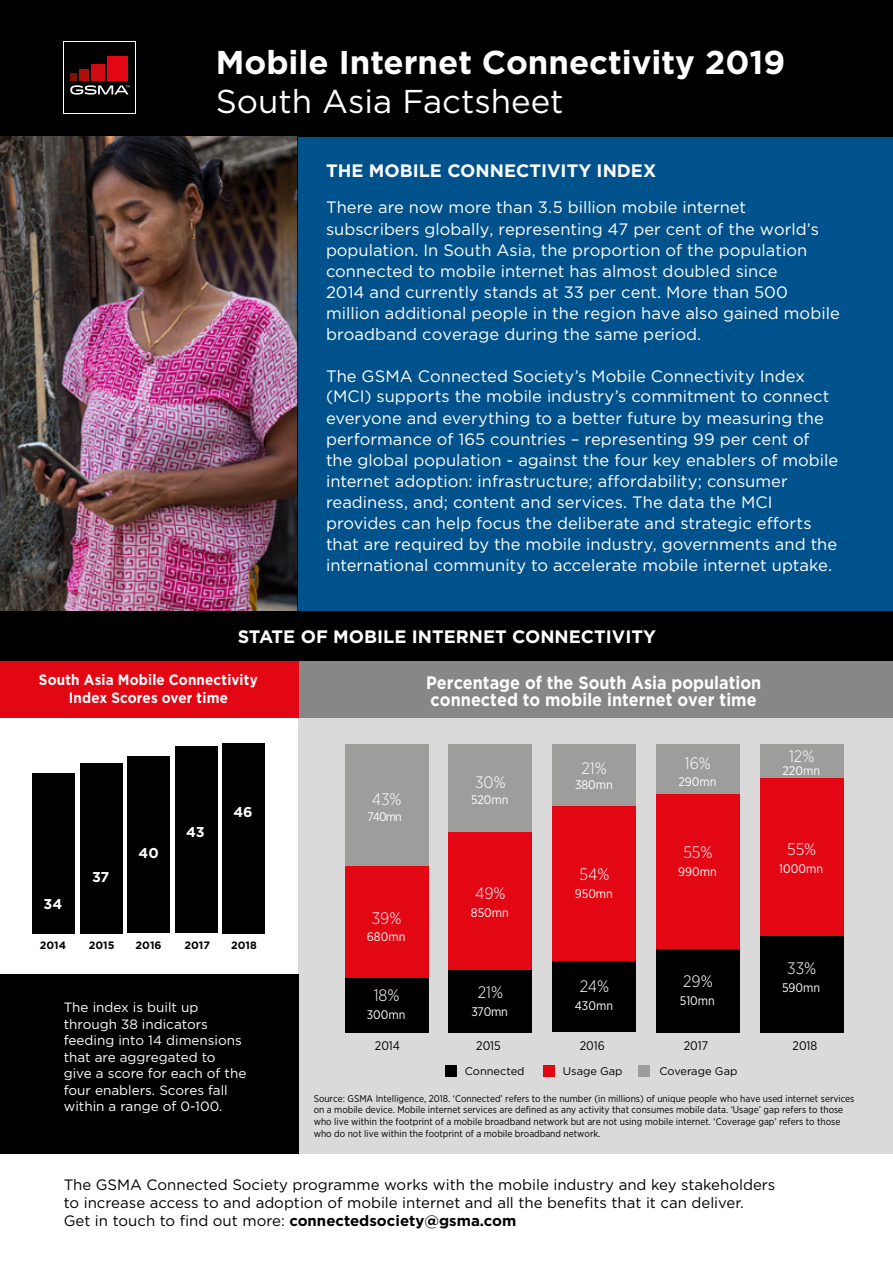
<style>
.page{position:relative;width:893px;height:1263px;background:#fff}
.page>*{position:absolute;margin:0;border:0;box-sizing:border-box;transform-origin:0 0}
.t1{font:700 33px "Gotham";color:#fff}
.t2{font:33px "Gotham";color:#fff}
.t3{font:700 18px/16.8px "Gotham";color:#fff;scale:.9 1}
.t4{font:700 18px "Gotham";color:#fff}
.t5{font:300 16.65px "Gotham Narrow";color:#fff}
.t6{font:16.5px/21px "Gotham";color:#fff}
.t7{font:15px/18px "Gotham";color:#000}
.t8{font:700 15px/18px "Gotham";letter-spacing:.01em;color:#fff;text-align:center;scale:.9 1}
.t9{font:700 14.25px "Gotham";color:#fff}
.t10{font:13.5px/16.5px "Gotham";color:#fff}
.t11{font:12.45px "Gotham Narrow";color:#fff}
.t12{font:12.45px "Gotham Narrow";color:#000}
.t13{font:11.1px "Gotham";color:#000}
.t14{font:700 10.65px "Gotham";color:#000}
.t15{font:9.75px/11.7px "Gotham Narrow";color:#000}
.s1{font-style:inherit}
.s2{font-weight:700}
</style>
<div class="page">
<div style="left:0;top:0;width:893px;height:137px;background:#000"></div>
<img style="left:0;top:137px;width:298px;height:474px">
<div style="left:298px;top:137px;width:595px;height:474px;background:#00528d"></div>
<div style="left:298px;top:629px;width:595px;height:525px;background:#dadada"></div>
<div style="left:0;top:974px;width:298px;height:180px;background:#000"></div>
<div style="left:0;top:611px;width:893px;height:50px;background:#000"></div>
<div style="left:298px;top:661px;width:595px;height:56px;background:#878787"></div>
<svg style="left:64px;top:41px;width:72px;height:73px"></svg>
<div style="left:65px;top:42px;width:70px;height:71px;background:#000"></div>
<svg style="left:70px;top:85px;width:60px;height:10px"></svg>
<div style="left:71px;top:74px;width:6px;height:7px;background:#811000"></div>
<div style="left:79px;top:70px;width:9px;height:11px;background:#ae0f0a"></div>
<div style="left:91px;top:64px;width:14px;height:17px;background:#d20a11"></div>
<div style="left:107px;top:56px;width:21px;height:25px;background:#e30613"></div>
<div style="left:445px;top:1065px;width:12px;height:12px;background:#000"></div>
<div style="left:543px;top:1065px;width:12px;height:12px;background:#e30613"></div>
<div style="left:638px;top:1065px;width:12px;height:12px;background:#9d9d9c"></div>
<div style="left:449px;top:744px;width:83px;height:88px;background:#9d9d9c"></div>
<div style="left:449px;top:832px;width:83px;height:138px;background:#e30613"></div>
<div style="left:449px;top:970px;width:83px;height:62px;background:#000"></div>
<div style="left:552px;top:744px;width:84px;height:62px;background:#9d9d9c"></div>
<div style="left:552px;top:806px;width:84px;height:155px;background:#e30613"></div>
<div style="left:553px;top:961px;width:83px;height:71px;background:#000"></div>
<div style="left:656px;top:744px;width:84px;height:50px;background:#9d9d9c"></div>
<div style="left:656px;top:794px;width:84px;height:157px;background:#e30613"></div>
<div style="left:656px;top:949px;width:84px;height:83px;background:#000"></div>
<div style="left:760px;top:744px;width:83px;height:35px;background:#9d9d9c"></div>
<div style="left:760px;top:936px;width:83px;height:96px;background:#000"></div>
<div style="left:345px;top:744px;width:83px;height:122px;background:#9d9d9c"></div>
<div style="left:345px;top:866px;width:83px;height:112px;background:#e30613"></div>
<div style="left:345px;top:978px;width:83px;height:54px;background:#000"></div>
<div style="left:0;top:661px;width:298px;height:56px;background:#e30613"></div>
<div style="left:222px;top:743px;width:43px;height:190px;background:#000"></div>
<div style="left:175px;top:746px;width:43px;height:187px;background:#000"></div>
<div style="left:127px;top:756px;width:43px;height:177px;background:#000"></div>
<div style="left:80px;top:763px;width:43px;height:170px;background:#000"></div>
<div style="left:32px;top:773px;width:43px;height:160px;background:#000"></div>
<div style="left:760px;top:779px;width:83px;height:157px;background:#e30613"></div>
<h1 class="t1" style="left:216px;top:40px;width:571px">Mobile Internet Connectivity 2019</h1>
<h1 class="t2" style="left:216px;top:80px;width:349px">South Asia Factsheet</h1>
<p class="t4" style="left:326px;top:159px;width:332px">THE MOBILE CONNECTIVITY INDEX</p>
<p class="t6" style="left:326px;top:197px;width:515px">There are now more than 3.5 billion mobile internet subscribers globally, representing 47 per cent of the world’s population. In South Asia, the proportion of the population connected to mobile internet has almost doubled since<br>2014 and currently stands at 33 per cent. More than 500 million additional people in the region have also gained mobile broadband coverage during the same period.</p>
<p class="t6" style="left:326px;top:365px;width:514px">The GSMA Connected Society’s Mobile Connectivity Index (MCI) supports the mobile industry’s commitment to connect everyone and everything to a better future by measuring the performance of 165 countries – representing 99 per cent of the global population - against the four key enablers of mobile internet adoption: infrastructure; affordability; consumer readiness, and; content and services. The data the MCI provides can help focus the deliberate and strategic efforts that are required by the mobile industry, governments and the international community to accelerate mobile internet uptake.</p>
<p class="t4" style="left:238px;top:624px;width:420px">STATE OF MOBILE INTERNET CONNECTIVITY</p>
<p class="t3" style="left:426px;top:674px;width:374px">Percentage of the <span class="s1">South Asia</span> population connected to mobile internet over time</p>
<p class="t8" style="left:39px;top:671px;width:245px">South Asia Mobile Connectivity<br>Index Scores over time</p>
<p class="t9" style="left:44px;top:894px;width:20px">34</p>
<p class="t9" style="left:92px;top:868px;width:19px">37</p>
<p class="t9" style="left:139px;top:843px;width:22px">40</p>
<p class="t9" style="left:186px;top:822px;width:20px">43</p>
<p class="t9" style="left:233px;top:802px;width:21px">46</p>
<p class="t14" style="left:40px;top:938px;width:28px">2014</p>
<p class="t14" style="left:89px;top:938px;width:27px">2015</p>
<p class="t14" style="left:136px;top:938px;width:27px">2016</p>
<p class="t14" style="left:184px;top:938px;width:27px">2017</p>
<p class="t14" style="left:231px;top:938px;width:27px">2018</p>
<p class="t5" style="left:372px;top:789px;width:31px">43%</p>
<p class="t11" style="left:368px;top:809px;width:36px">740mn</p>
<p class="t5" style="left:372px;top:908px;width:31px">39%</p>
<p class="t11" style="left:367px;top:929px;width:40px">680mn</p>
<p class="t5" style="left:581px;top:758px;width:27px">21%</p>
<p class="t5" style="left:475px;top:772px;width:32px">30%</p>
<p class="t11" style="left:575px;top:777px;width:39px">380mn</p>
<p class="t11" style="left:471px;top:792px;width:39px">520mn</p>
<p class="t5" style="left:685px;top:753px;width:28px">16%</p>
<p class="t11" style="left:678px;top:773px;width:40px">290mn</p>
<p class="t5" style="left:683px;top:842px;width:31px">55%</p>
<p class="t5" style="left:475px;top:883px;width:32px">49%</p>
<p class="t11" style="left:471px;top:904px;width:39px">850mn</p>
<p class="t5" style="left:579px;top:864px;width:32px">54%</p>
<p class="t11" style="left:678px;top:864px;width:40px">990mn</p>
<p class="t11" style="left:575px;top:886px;width:40px">950mn</p>
<p class="t5" style="left:789px;top:745px;width:27px">12%</p>
<p class="t11" style="left:782px;top:762px;width:39px">220mn</p>
<p class="t5" style="left:787px;top:838px;width:31px">55%</p>
<p class="t11" style="left:779px;top:860px;width:45px">1000mn</p>
<p class="t10" style="left:64px;top:999px;width:184px">The index is built up through 38 indicators feeding into 14 dimensions that are aggregated to give a score for each of the four enablers. Scores fall within a range of 0-100.</p>
<p class="t5" style="left:374px;top:985px;width:27px">18%</p>
<p class="t11" style="left:367px;top:1007px;width:40px">300mn</p>
<p class="t5" style="left:478px;top:982px;width:27px">21%</p>
<p class="t11" style="left:471px;top:1004px;width:38px">370mn</p>
<p class="t5" style="left:580px;top:976px;width:31px">24%</p>
<p class="t11" style="left:575px;top:998px;width:40px">430mn</p>
<p class="t5" style="left:683px;top:971px;width:31px">29%</p>
<p class="t11" style="left:680px;top:993px;width:36px">510mn</p>
<p class="t5" style="left:787px;top:958px;width:31px">33%</p>
<p class="t11" style="left:782px;top:980px;width:39px">590mn</p>
<p class="t12" style="left:375px;top:1038px;width:27px">2014</p>
<p class="t12" style="left:476px;top:1038px;width:26px">2015</p>
<p class="t12" style="left:580px;top:1038px;width:26px">2016</p>
<p class="t12" style="left:684px;top:1038px;width:26px">2017</p>
<p class="t12" style="left:793px;top:1038px;width:26px">2018</p>
<p class="t13" style="left:465px;top:1064px;width:61px">Connected</p>
<p class="t13" style="left:563px;top:1064px;width:61px">Usage Gap</p>
<p class="t13" style="left:660px;top:1064px;width:79px">Coverage Gap</p>
<p class="t15" style="left:314px;top:1092px;width:542px">Source: GSMA Intelligence, 2018. ‘Connected’ refers to the number (in millions) of unique people who have used internet services on a mobile device. Mobile internet services are defined as any activity that consumes mobile data. ‘Usage’ gap refers to those who live within the footprint of a mobile broadband network but are not using mobile internet. ‘Coverage gap’ refers to those who do not live within the footprint of a mobile broadband network.</p>
<p class="t7" style="left:64px;top:1176px;width:713px">The GSMA Connected Society programme works with the mobile industry and key stakeholders to increase access to and adoption of mobile internet and all the benefits that it can deliver.<br>Get in touch to find out more: <span class="s2">connectedsociety@gsma.com</span></p>
</div>
